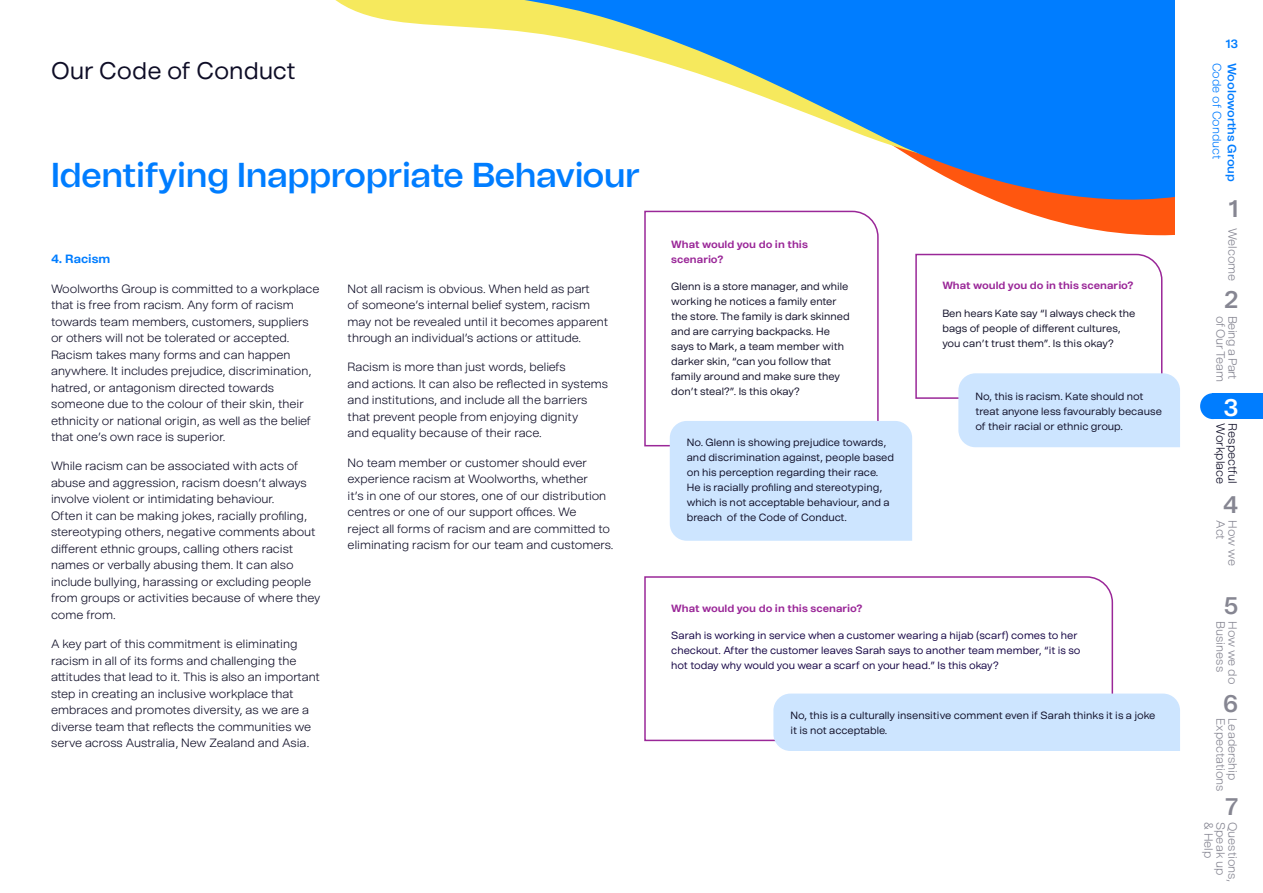
<style>
.page{position:relative;width:1263px;height:893px;background:#fff}
.page>*{position:absolute;margin:0;border:0;box-sizing:border-box;transform-origin:0 0}
.t1{font:600 34.5px "Better Sans Display";color:#007dff}
.t2{font:24px "Better Sans Text";color:#0e0d26}
.t3{font:600 24px "Better Sans Display";color:#868692}
.t4{font:600 24px "Better Sans Display";color:#fff}
.t5{font:300 12px/16.5px "Better Sans Text";color:#0e0d26}
.t6{font:300 12px "Better Sans Text";color:#868692}
.t7{font:600 12px "Better Sans Text";color:#007cff}
.t8{font:300 12px "Better Sans Text";color:#007cff}
.t9{font:300 12px "Better Sans Text";letter-spacing:-.03em;color:#868692}
.t10{font:300 12px "Better Sans Text";letter-spacing:-.035em;color:#868692}
.t11{font:700 12px "Better Sans Text";color:#007dff}
.t12{font:600 12px "Better Sans Text";color:#007dff}
.t13{font:10.5px/15px "Better Sans Text";color:#0e0d26}
.t14{font:10.5px/15px "Better Sans Text";color:#120042}
.t15{font:700 10.5px/15px "Better Sans Text";color:#9a2798}
</style>
<div class="page">
<svg style="left:335px;top:0;width:840px;height:236px"></svg>
<div style="left:1213px;top:393px;width:50px;height:26px;background:#007dff"></div>
<div style="left:1200px;top:393px;width:25px;height:26px;background:#007dff;border-radius:50%"></div>
<svg style="left:643px;top:210px;width:236px;height:237px"></svg>
<svg style="left:644px;top:576px;width:470px;height:166px"></svg>
<div style="left:773px;top:694px;width:407px;height:57px;background:#cde5ff"></div>
<svg style="left:670px;top:253px;width:510px;height:288px"></svg>
<h2 class="t2" style="left:51px;top:54px;width:246px">Our Code of Conduct</h2>
<h1 class="t1" style="left:51px;top:150px;width:590px">Identifying Inappropriate Behaviour</h1>
<p class="t11" style="left:51px;top:250px;width:61px">4. Racism</p>
<p class="t5" style="left:51px;top:280px;width:270px">Woolworths Group is committed to a workplace that is free from racism. Any form of racism towards team members, customers, suppliers or others will not be tolerated or accepted.<br>Racism takes many forms and can happen anywhere. It includes prejudice, discrimination, hatred, or antagonism directed towards someone due to the colour of their skin, their ethnicity or national origin, as well as the belief that one’s own race is superior.</p>
<p class="t5" style="left:51px;top:458px;width:271px">While racism can be associated with acts of abuse and aggression, racism doesn’t always involve violent or intimidating behaviour.<br>Often it can be making jokes, racially profiling, stereotyping others, negative comments about different ethnic groups, calling others racist names or verbally abusing them. It can also include bullying, harassing or excluding people from groups or activities because of where they come from.</p>
<p class="t5" style="left:51px;top:635px;width:270px">A key part of this commitment is eliminating racism in all of its forms and challenging the attitudes that lead to it. This is also an important step in creating an inclusive workplace that embraces and promotes diversity, as we are a diverse team that reflects the communities we serve across Australia, New Zealand and Asia.</p>
<p class="t5" style="left:348px;top:280px;width:262px">Not all racism is obvious. When held as part<br>of someone’s internal belief system, racism may not be revealed until it becomes apparent through an individual’s actions or attitude.</p>
<p class="t5" style="left:348px;top:359px;width:262px">Racism is more than just words, beliefs<br>and actions. It can also be reflected in systems and institutions, and include all the barriers that prevent people from enjoying dignity<br>and equality because of their race.</p>
<p class="t5" style="left:348px;top:454px;width:267px">No team member or customer should ever experience racism at Woolworths, whether<br>it’s in one of our stores, one of our distribution centres or one of our support offices. We<br>reject all forms of racism and are committed to eliminating racism for our team and customers.</p>
<p class="t15" style="left:671px;top:236px;width:138px">What would you do in this scenario?</p>
<p class="t13" style="left:671px;top:279px;width:180px">Glenn is a store manager, and while working he notices a family enter the store. The family is dark skinned and are carrying backpacks. He says to Mark, a team member with darker skin, “can you follow that family around and make sure they don’t steal?”. Is this okay?</p>
<p class="t13" style="left:687px;top:435px;width:209px">No. Glenn is showing prejudice towards, and discrimination against, people based on his perception regarding their race.<br>He is racially profiling and stereotyping, which is not acceptable behaviour, and a breach of the Code of Conduct.</p>
<p class="t15" style="left:942px;top:278px;width:193px">What would you do in this scenario?</p>
<p class="t13" style="left:942px;top:306px;width:195px">Ben hears Kate say “I always check the bags of people of different cultures, you can’t trust them”. Is this okay?</p>
<p class="t13" style="left:975px;top:389px;width:188px">No, this is racism. Kate should not treat anyone less favourably because of their racial or ethnic group.</p>
<p class="t15" style="left:671px;top:600px;width:193px">What would you do in this scenario?</p>
<p class="t14" style="left:671px;top:628px;width:411px">Sarah is working in service when a customer wearing a hijab (scarf) comes to her checkout. After the customer leaves Sarah says to another team member, “it is so hot today why would you wear a scarf on your head.” Is this okay?</p>
<p class="t13" style="left:790px;top:708px;width:367px">No, this is a culturally insensitive comment even if Sarah thinks it is a joke it is not acceptable.</p>
<p class="t12" style="left:1225px;top:35px;width:14px">13</p>
<p class="t8" style="left:1225px;top:63px;width:98px;rotate:90deg">Code of Conduct</p>
<p class="t7" style="left:1241px;top:63px;width:121px;rotate:90deg">Wooloworths Group</p>
<h2 class="t3" style="left:1228px;top:191px;width:11px">1</h2>
<p class="t6" style="left:1241px;top:228px;width:55px;rotate:90deg">Welcome</p>
<h2 class="t3" style="left:1224px;top:282px;width:16px">2</h2>
<p class="t10" style="left:1229px;top:316px;width:67px;rotate:90deg">of Our Team</p>
<p class="t9" style="left:1241px;top:316px;width:65px;rotate:90deg">Being a Part</p>
<h2 class="t4" style="left:1223px;top:390px;width:16px">3</h2>
<p class="t5" style="left:1229px;top:423px;width:62px;rotate:90deg">Workplace</p>
<p class="t5" style="left:1241px;top:423px;width:62px;rotate:90deg">Respectful</p>
<h2 class="t3" style="left:1223px;top:487px;width:17px">4</h2>
<p class="t6" style="left:1229px;top:520px;width:21px;rotate:90deg">Act</p>
<p class="t6" style="left:1241px;top:520px;width:47px;rotate:90deg">How we</p>
<h2 class="t3" style="left:1224px;top:588px;width:16px">5</h2>
<p class="t6" style="left:1229px;top:621px;width:52px;rotate:90deg">Business</p>
<p class="t6" style="left:1241px;top:621px;width:65px;rotate:90deg">How we do</p>
<p class="t6" style="left:1229px;top:718px;width:75px;rotate:90deg">Expectations</p>
<p class="t6" style="left:1241px;top:718px;width:64px;rotate:90deg">Leadership</p>
<h2 class="t3" style="left:1223px;top:686px;width:16px">6</h2>
<h2 class="t3" style="left:1225px;top:789px;width:14px">7</h2>
<p class="t6" style="left:1217px;top:822px;width:38px;rotate:90deg">&amp; Help</p>
<p class="t6" style="left:1229px;top:822px;width:55px;rotate:90deg">Speak up</p>
<p class="t6" style="left:1241px;top:822px;width:62px;rotate:90deg">Questions,</p>
</div>
